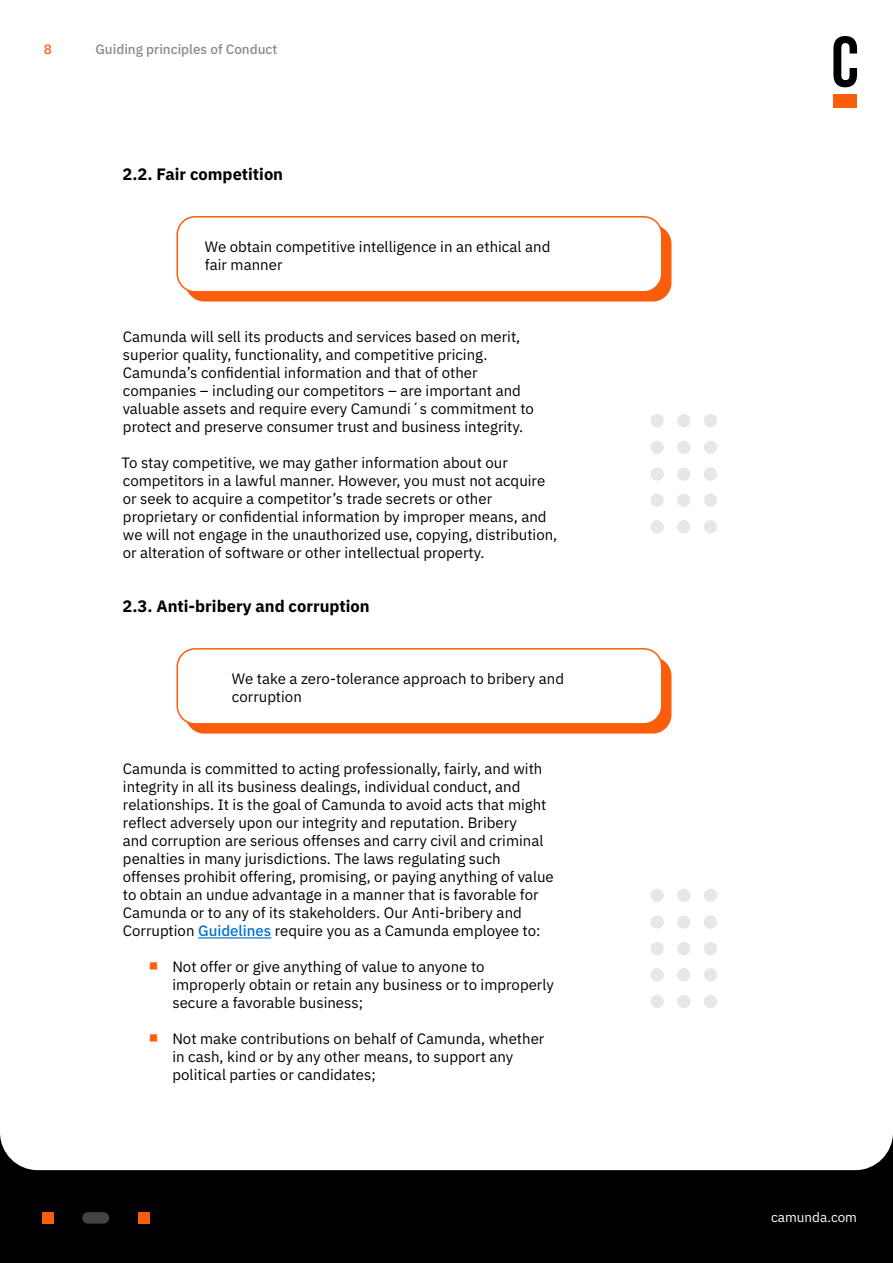
<style>
.page{position:relative;width:893px;height:1263px;background:#fff}
.page>*{position:absolute;margin:0;border:0;box-sizing:border-box;transform-origin:0 0}
.header3{font:700 16.5px "IBM Plex Sans";color:#000}
.content-indented{font:15px/18px "IBM Plex Sans";color:#000}
.content{font:15px/18px "IBM Plex Sans";color:#000}
.t1{font:500 13.5px "IBM Plex Sans";color:#888b8d}
.t2{font:13.5px "IBM Plex Sans";color:#fff}
.t3{font:500 13.5px "IBM Plex Sans";color:#fc5d0d}
.s1{font-weight:500;color:#0072ce}
.s2{font-family:"Lato";font-size:27px;color:#fc5d0d}
</style>
<div class="page">
<div style="left:0;top:1170px;width:893px;height:93px;background:#000"></div>
<svg style="left:833px;top:36px;width:24px;height:51px"></svg>
<div style="left:833px;top:95px;width:24px;height:13px;background:#fc5d0d"></div>
<div style="left:82px;top:1212px;width:27px;height:11px;background:#434343;border-radius:6px"></div>
<div style="left:42px;top:1212px;width:11px;height:11px;background:#fc5d0d"></div>
<div style="left:138px;top:1212px;width:11px;height:11px;background:#fc5d0d"></div>
<div style="left:185px;top:225px;width:486px;height:77px;background:#fc5d0d;border-radius:19px"></div>
<div style="left:185px;top:657px;width:486px;height:77px;background:#fc5d0d;border-radius:19px"></div>
<hr style="left:198px;top:937px;width:73px;height:1px;background:#0072ce">
<div style="left:177px;top:649px;width:485px;height:75px;background:#fff;border-radius:18px"></div>
<div style="left:176px;top:648px;width:486px;height:77px;border:2px solid #fc5d0d;border-radius:18px"></div>
<div style="left:704px;top:414px;width:13px;height:13px;background:#e6e7e8;border-radius:50%"></div>
<div style="left:650px;top:467px;width:14px;height:14px;background:#e6e7e8;border-radius:50%"></div>
<div style="left:677px;top:414px;width:13px;height:13px;background:#e6e7e8;border-radius:50%"></div>
<div style="left:704px;top:441px;width:13px;height:13px;background:#e6e7e8;border-radius:50%"></div>
<div style="left:650px;top:441px;width:14px;height:13px;background:#e6e7e8;border-radius:50%"></div>
<div style="left:677px;top:467px;width:13px;height:14px;background:#e6e7e8;border-radius:50%"></div>
<div style="left:650px;top:414px;width:14px;height:13px;background:#e6e7e8;border-radius:50%"></div>
<div style="left:677px;top:441px;width:13px;height:13px;background:#e6e7e8;border-radius:50%"></div>
<div style="left:704px;top:467px;width:13px;height:14px;background:#e6e7e8;border-radius:50%"></div>
<div style="left:704px;top:493px;width:13px;height:14px;background:#e6e7e8;border-radius:50%"></div>
<div style="left:677px;top:493px;width:13px;height:14px;background:#e6e7e8;border-radius:50%"></div>
<div style="left:704px;top:520px;width:13px;height:13px;background:#e6e7e8;border-radius:50%"></div>
<div style="left:650px;top:520px;width:14px;height:13px;background:#e6e7e8;border-radius:50%"></div>
<div style="left:650px;top:493px;width:14px;height:14px;background:#e6e7e8;border-radius:50%"></div>
<div style="left:677px;top:520px;width:13px;height:13px;background:#e6e7e8;border-radius:50%"></div>
<div style="left:704px;top:889px;width:13px;height:13px;background:#e6e7e8;border-radius:50%"></div>
<div style="left:650px;top:942px;width:14px;height:13px;background:#e6e7e8;border-radius:50%"></div>
<div style="left:677px;top:889px;width:13px;height:13px;background:#e6e7e8;border-radius:50%"></div>
<div style="left:704px;top:915px;width:13px;height:14px;background:#e6e7e8;border-radius:50%"></div>
<div style="left:650px;top:915px;width:14px;height:14px;background:#e6e7e8;border-radius:50%"></div>
<div style="left:677px;top:942px;width:13px;height:13px;background:#e6e7e8;border-radius:50%"></div>
<div style="left:650px;top:889px;width:14px;height:13px;background:#e6e7e8;border-radius:50%"></div>
<div style="left:677px;top:915px;width:13px;height:14px;background:#e6e7e8;border-radius:50%"></div>
<div style="left:704px;top:942px;width:13px;height:13px;background:#e6e7e8;border-radius:50%"></div>
<div style="left:704px;top:968px;width:13px;height:13px;background:#e6e7e8;border-radius:50%"></div>
<div style="left:677px;top:968px;width:13px;height:13px;background:#e6e7e8;border-radius:50%"></div>
<div style="left:704px;top:995px;width:13px;height:13px;background:#e6e7e8;border-radius:50%"></div>
<div style="left:650px;top:995px;width:14px;height:13px;background:#e6e7e8;border-radius:50%"></div>
<div style="left:650px;top:968px;width:14px;height:13px;background:#e6e7e8;border-radius:50%"></div>
<div style="left:677px;top:995px;width:13px;height:13px;background:#e6e7e8;border-radius:50%"></div>
<div style="left:177px;top:217px;width:485px;height:75px;background:#fff;border-radius:18px"></div>
<div style="left:176px;top:216px;width:486px;height:77px;border:2px solid #fc5d0d;border-radius:18px"></div>
<p class="t3" style="left:44px;top:39px;width:10px">8</p>
<p class="t1" style="left:95px;top:39px;width:183px">Guiding principles of Conduct</p>
<p class="header3" style="left:123px;top:161px;width:162px">2.2. Fair competition</p>
<p class="content" style="left:205px;top:236px;width:347px">We obtain competitive intelligence in an ethical and fair manner</p>
<p class="content-indented" style="left:123px;top:326px;width:413px">Camunda will sell its products and services based on merit, superior quality, functionality, and competitive pricing.<br>Camunda’s confidential information and that of other companies – including our competitors – are important and valuable assets and require every Camundi´s commitment to protect and preserve consumer trust and business integrity.</p>
<p class="content-indented" style="left:122px;top:452px;width:437px">To stay competitive, we may gather information about our competitors in a lawful manner. However, you must not acquire or seek to acquire a competitor’s trade secrets or other proprietary or confidential information by improper means, and we will not engage in the unauthorized use, copying, distribution, or alteration of software or other intellectual property.</p>
<p class="header3" style="left:123px;top:593px;width:249px">2.3. Anti-bribery and corruption</p>
<p class="content-indented" style="left:232px;top:668px;width:334px">We take a zero-tolerance approach to bribery and corruption</p>
<p class="content-indented" style="left:123px;top:758px;width:433px">Camunda is committed to acting professionally, fairly, and with integrity in all its business dealings, individual conduct, and relationships. It is the goal of Camunda to avoid acts that might reflect adversely upon our integrity and reputation. Bribery<br>and corruption are serious offenses and carry civil and criminal penalties in many jurisdictions. The laws regulating such offenses prohibit offering, promising, or paying anything of value to obtain an undue advantage in a manner that is favorable for Camunda or to any of its stakeholders. Our Anti-bribery and Corruption <span class="s1">Guidelines</span> require you as a Camunda employee to:</p>
<p class="content-indented" style="left:172px;top:956px;width:383px;text-indent:-24px"><span class="s2">▪</span> Not offer or give anything of value to anyone to improperly obtain or retain any business or to improperly secure a favorable business;</p>
<p class="content-indented" style="left:172px;top:1028px;width:374px;text-indent:-24px"><span class="s2">▪</span> Not make contributions on behalf of Camunda, whether in cash, kind or by any other means, to support any political parties or candidates;</p>
<p class="t2" style="left:771px;top:1207px;width:87px">camunda.com</p>
</div>
